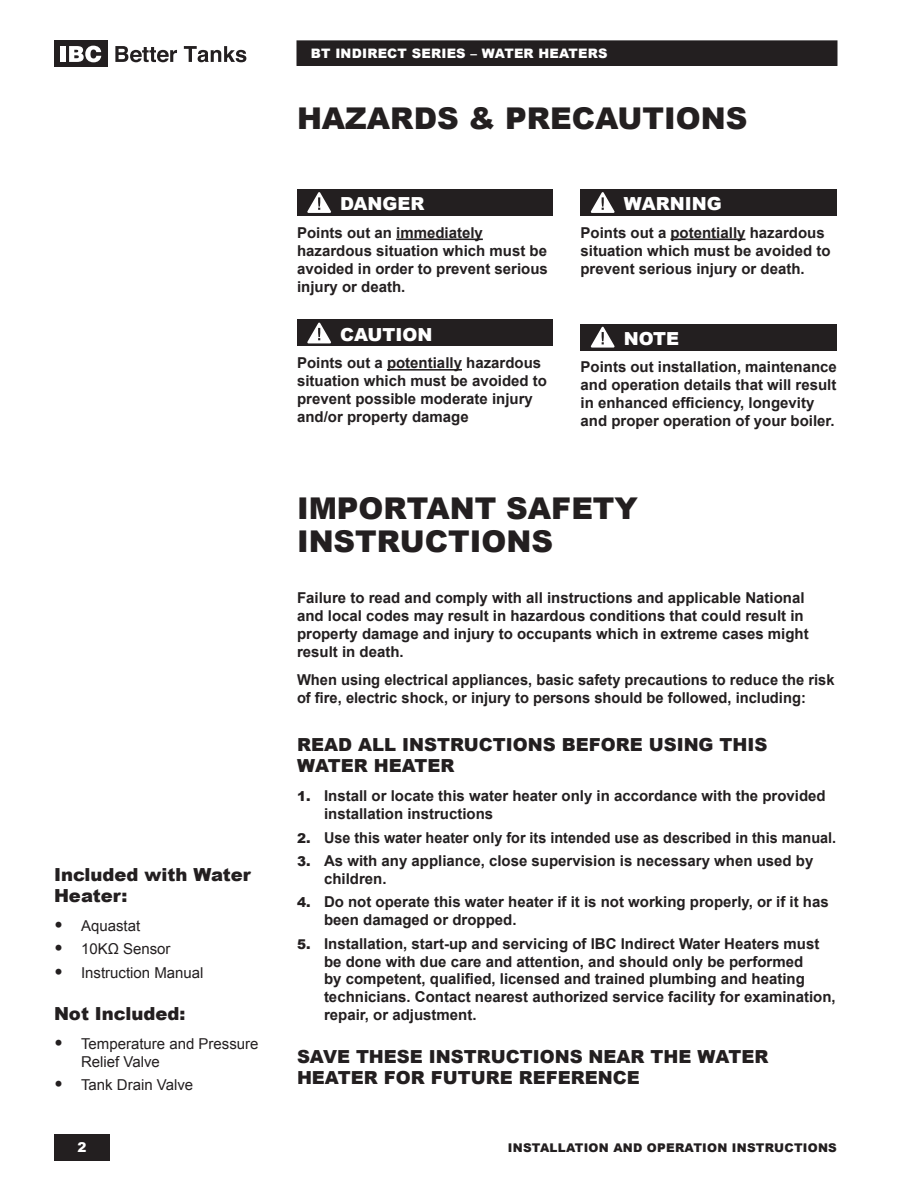
<style>
.page{position:relative;width:918px;height:1188px;background:#fff}
.page>*{position:absolute;margin:0;border:0;box-sizing:border-box;transform-origin:0 0}
.t1{font:900 30px/33px "Arial";color:#231f20}
.t2{font:900 18px/21px "Arial";color:#231f20}
.t3{font:900 18px "Arial";color:#fff}
.t4{font:700 15px/18px "Arial";color:#231f20}
.t5{font:15px/18px "Arial";color:#231f20}
.t6{font:700 15px "Arial";color:#231f20;scale:.96 1}
.t7{font:900 13.5px "Arial";color:#fff}
.t8{font:900 13.05px "Arial";letter-spacing:.015em;color:#fff}
.t9{font:900 12px "Arial";letter-spacing:.02em;color:#231f20}
.s1{font-weight:900;font-size:18px}
.s2{font-weight:900;font-size:13.5px}
</style>
<div class="page">
<div style="left:54px;top:1134px;width:56px;height:27px;background:#231f20"></div>
<div style="left:54px;top:40px;width:54px;height:28px;background:#231f20"></div>
<div style="left:61px;top:46px;width:5px;height:16px;background:#fff"></div>
<svg style="left:69px;top:46px;width:32px;height:16px"></svg>
<svg style="left:115px;top:46px;width:62px;height:16px"></svg>
<svg style="left:184px;top:46px;width:62px;height:16px"></svg>
<div style="left:297px;top:41px;width:540px;height:24px;background:#231f20"></div>
<div style="left:297px;top:40px;width:540px;height:26px;border:1px solid #231f20"></div>
<div style="left:580px;top:189px;width:257px;height:27px;background:#231f20"></div>
<svg style="left:591px;top:192px;width:24px;height:21px"></svg>
<hr style="left:670px;top:239px;width:76px;height:1px;background:#231f20">
<div style="left:297px;top:320px;width:255px;height:26px;background:#231f20"></div>
<svg style="left:307px;top:323px;width:24px;height:20px"></svg>
<hr style="left:387px;top:369px;width:75px;height:2px;background:#231f20">
<div style="left:580px;top:324px;width:257px;height:27px;background:#231f20"></div>
<svg style="left:591px;top:327px;width:24px;height:21px"></svg>
<div style="left:297px;top:189px;width:255px;height:27px;background:#231f20"></div>
<svg style="left:307px;top:192px;width:24px;height:21px"></svg>
<hr style="left:396px;top:239px;width:87px;height:1px;background:#231f20">
<p class="t8" style="left:311px;top:44px;width:298px">BT INDIRECT SERIES – WATER HEATERS</p>
<h1 class="t1" style="left:297px;top:101px;width:452px">HAZARDS &amp; PRECAUTIONS</h1>
<p class="t2" style="left:54px;top:864px;width:198px">Included with Water<br>Heater:</p>
<p class="t5" style="left:54px;top:917px;width:88px"><span class="s1">•</span> Aquastat</p>
<p class="t5" style="left:54px;top:940px;width:118px"><span class="s1">•</span> 10KΩ Sensor</p>
<p class="t5" style="left:54px;top:964px;width:151px"><span class="s1">•</span> Instruction Manual</p>
<p class="t2" style="left:54px;top:1003px;width:133px">Not Included:</p>
<p class="t5" style="left:81px;top:1035px;width:179px;text-indent:-27px"><span class="s1">•</span> Temperature and Pressure<br>Relief Valve</p>
<p class="t5" style="left:54px;top:1076px;width:141px"><span class="s1">•</span> Tank Drain Valve</p>
<p class="t3" style="left:340px;top:191px;width:86px">DANGER</p>
<p class="t4" style="left:297px;top:224px;width:252px">Points out an immediately hazardous situation which must be avoided in order to prevent serious injury or death.</p>
<p class="t3" style="left:340px;top:321px;width:94px">CAUTION</p>
<p class="t4" style="left:297px;top:354px;width:252px">Points out a potentially hazardous situation which must be avoided to prevent possible moderate injury and/or property damage</p>
<p class="t3" style="left:624px;top:191px;width:99px">WARNING</p>
<p class="t4" style="left:580px;top:224px;width:252px">Points out a potentially hazardous situation which must be avoided to prevent serious injury or death.</p>
<p class="t3" style="left:624px;top:325px;width:57px">NOTE</p>
<p class="t4" style="left:580px;top:359px;width:258px">Points out installation, maintenance and operation details that will result in enhanced efficiency, longevity and proper operation of your boiler.</p>
<h1 class="t1" style="left:297px;top:491px;width:342px">IMPORTANT SAFETY<br>INSTRUCTIONS</h1>
<p class="t4" style="left:297px;top:589px;width:513px">Failure to read and comply with all instructions and applicable National and local codes may result in hazardous conditions that could result in property damage and injury to occupants which in extreme cases might result in death.</p>
<p class="t4" style="left:297px;top:672px;width:539px">When using electrical appliances, basic safety precautions to reduce the risk of fire, electric shock, or injury to persons should be followed, including:</p>
<p class="t2" style="left:297px;top:734px;width:472px">READ ALL INSTRUCTIONS BEFORE USING THIS<br>WATER HEATER</p>
<p class="t4" style="left:324px;top:787px;width:503px;text-indent:-27px"><span class="s2">1.</span> Install or locate this water heater only in accordance with the provided installation instructions</p>
<p class="t6" style="left:297px;top:827px;width:563px"><span class="s2">2.</span> Use this water heater only for its intended use as described in this manual.</p>
<p class="t4" style="left:324px;top:852px;width:491px;text-indent:-27px"><span class="s2">3.</span> As with any appliance, close supervision is necessary when used by children.</p>
<p class="t4" style="left:324px;top:894px;width:506px;text-indent:-27px"><span class="s2">4.</span> Do not operate this water heater if it is not working properly, or if it has been damaged or dropped.</p>
<p class="t4" style="left:324px;top:935px;width:513px;text-indent:-27px"><span class="s2">5.</span> Installation, start-up and servicing of IBC Indirect Water Heaters must be done with due care and attention, and should only be performed<br>by competent, qualified, licensed and trained plumbing and heating technicians. Contact nearest authorized service facility for examination, repair, or adjustment.</p>
<p class="t2" style="left:297px;top:1046px;width:473px">SAVE THESE INSTRUCTIONS NEAR THE WATER<br>HEATER FOR FUTURE REFERENCE</p>
<p class="t7" style="left:77px;top:1138px;width:11px">2</p>
<p class="t9" style="left:508px;top:1139px;width:331px">INSTALLATION AND OPERATION INSTRUCTIONS</p>
</div>
